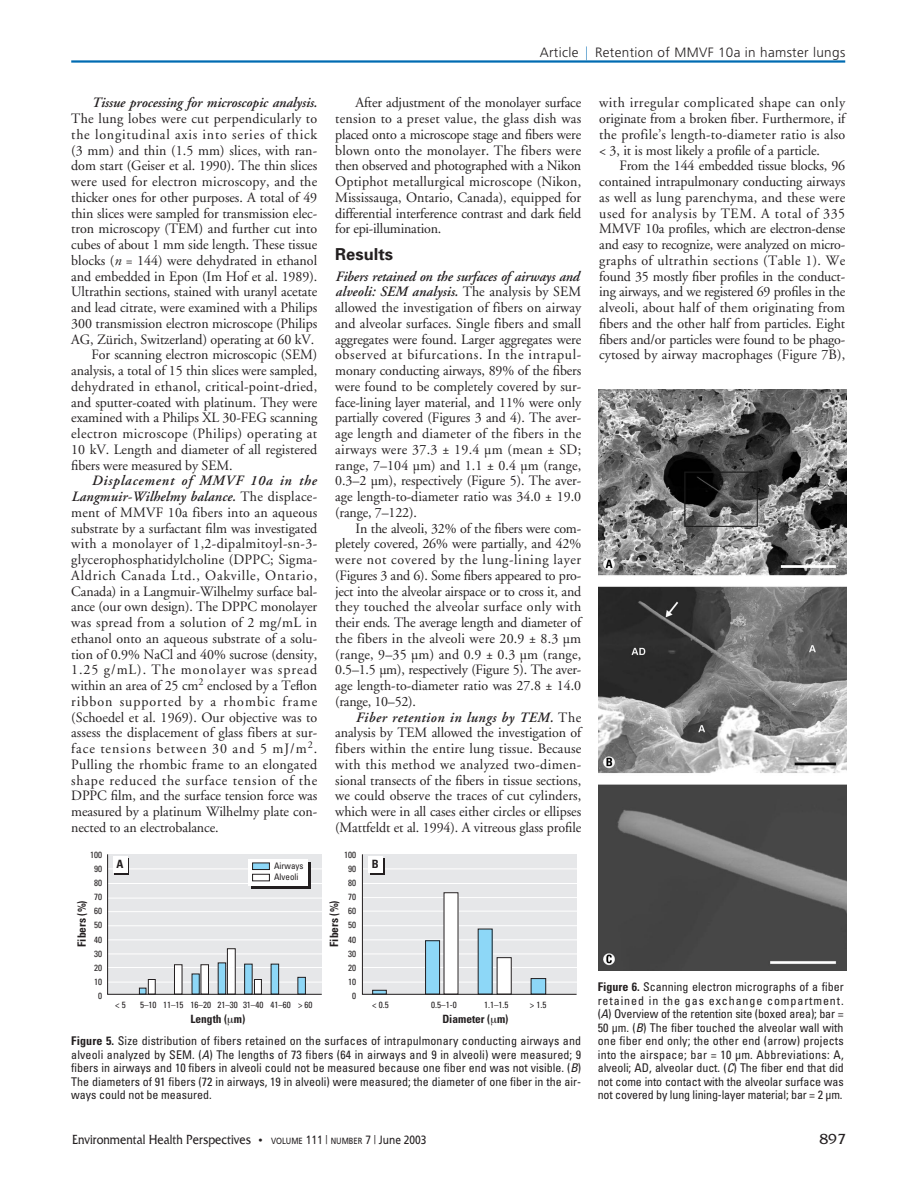
<style>
.page{position:relative;width:918px;height:1188px;background:#fff}
.page>*{position:absolute;margin:0;border:0;box-sizing:border-box;transform-origin:0 0}
.t1{font:700 16.5px "Univers";color:#231f20}
.t2{font:15px "Friz Quadrata IT Cby BT";color:#231f20}
.t3{font:14.25px/15.8px "Adobe Garamond";letter-spacing:-.005em;color:#231f20;text-align:justify}
.t4{font:14.25px "Adobe Garamond";letter-spacing:.02em;color:#231f20}
.t5{font:italic 600 14.25px "Adobe Garamond";letter-spacing:-.005em;color:#231f20}
.t6{font:14.25px "Adobe Garamond";letter-spacing:.035em;color:#231f20}
.t7{font:14.25px "Adobe Garamond";letter-spacing:.055em;color:#231f20}
.t8{font:13.5px "Friz Quadrata IT Cby BT";color:#231f20;scale:.85 1}
.t9{font:300 13.5px "Frutiger";letter-spacing:.025em;color:#231f20}
.t10{font:condensed 12px/13.5px "Univers";letter-spacing:-.005em;color:#231f20;text-align:justify}
.t11{font:700 condensed 11.4px "Univers";color:#231f20}
.t12{font:condensed 9px/14.1px "Univers";color:#231f20;text-align:right}
.s1{font-style:italic}
.s2{font-weight:600;font-style:italic}
.s3{font-size:18px;color:#006bb2}
.s4{font-weight:700}
.s5{font-size:10.5px}
.s6{font-family:"Frutiger";font-size:9px}
.s7{font-family:"Frutiger";font-size:12px}
.s8{font-family:"Frutiger";font-weight:300;font-size:12px}
</style>
<div class="page">
<hr style="left:71px;top:60px;width:774px;height:3px;background:#006bb2">
<svg style="left:107px;top:854px;width:470px;height:141px"></svg>
<div style="left:252px;top:863px;width:59px;height:26px;background:#231f20"></div>
<div style="left:249px;top:859px;width:59px;height:27px;background:#fff"></div>
<div style="left:253px;top:863px;width:16px;height:7px;background:#8dd7f7"></div>
<div style="left:252px;top:863px;width:18px;height:7px;border:1px solid #231f20"></div>
<div style="left:252px;top:874px;width:18px;height:7px;border:1px solid #231f20"></div>
<img style="left:599px;top:389px;width:248px;height:581px">
<p class="t5" style="left:92px;top:97px;width:227px">Tissue processing for microscopic analysis.</p>
<p class="t4" style="left:71px;top:113px;width:247px">The lung lobes were cut perpendicularly to</p>
<p class="t7" style="left:71px;top:128px;width:248px">the longitudinal axis into series of thick</p>
<p class="t3" style="left:71px;top:143px;width:248px">(3 mm) and thin (1.5 mm) slices, with ran-</p>
<p class="t3" style="left:71px;top:159px;width:247px">dom start (Geiser et al. 1990). The thin slices</p>
<p class="t4" style="left:71px;top:176px;width:248px">were used for electron microscopy, and the</p>
<p class="t3" style="left:71px;top:191px;width:248px">thicker ones for other purposes. A total of 49</p>
<p class="t3" style="left:71px;top:206px;width:248px">thin slices were sampled for transmission elec-</p>
<p class="t3" style="left:71px;top:222px;width:248px">tron microscopy (TEM) and further cut into</p>
<p class="t3" style="left:71px;top:238px;width:247px">cubes of about 1 mm side length. These tissue</p>
<p class="t3" style="left:71px;top:254px;width:247px">blocks (<span class="s1">n</span> = 144) were dehydrated in ethanol</p>
<p class="t3" style="left:71px;top:269px;width:247px">and embedded in Epon (Im Hof et al. 1989).</p>
<p class="t3" style="left:71px;top:285px;width:247px">Ultrathin sections, stained with uranyl acetate</p>
<p class="t3" style="left:71px;top:301px;width:248px">and lead citrate, were examined with a Philips</p>
<p class="t3" style="left:71px;top:317px;width:247px">300 transmission electron microscope (Philips</p>
<p class="t3" style="left:71px;top:332px;width:245px">AG, Zürich, Switzerland) operating at 60 kV.</p>
<p class="t3" style="left:91px;top:348px;width:227px">For scanning electron microscopic (SEM)</p>
<p class="t3" style="left:71px;top:364px;width:247px">analysis, a total of 15 thin slices were sampled,</p>
<p class="t4" style="left:71px;top:380px;width:247px">dehydrated in ethanol, critical-point-dried,</p>
<p class="t3" style="left:71px;top:395px;width:247px">and sputter-coated with platinum. They were</p>
<p class="t3" style="left:71px;top:411px;width:248px">examined with a Philips XL 30-FEG scanning</p>
<p class="t6" style="left:71px;top:428px;width:247px">electron microscope (Philips) operating at</p>
<p class="t3" style="left:71px;top:443px;width:248px">10 kV. Length and diameter of all registered</p>
<p class="t3" style="left:71px;top:458px;width:163px">fibers were measured by SEM.</p>
<p class="t3" style="left:71px;top:474px;width:248px;text-indent:20px"><span class="s2">Displacement of MMVF 10a in the Langmuir-Wilhelmy balance.</span> The displace&shy;ment of MMVF 10a fibers into an aqueous substrate by a surfactant film was investigated with a monolayer of 1,2-dipalmitoyl-sn-3- glycerophosphatidylcholine (DPPC; Sigma-Aldrich Canada Ltd., Oakville, Ontario, Canada) in a Langmuir-Wilhelmy surface bal&shy;ance (our own design). The DPPC monolayer was spread from a solution of 2 mg/mL in ethanol onto an aqueous substrate of a solu&shy;tion of 0.9% NaCl and 40% sucrose (density, 1.25 g/mL). The monolayer was spread within an area of 25 cm<sup>2</sup> enclosed by a Teflon ribbon supported by a rhombic frame (Schoedel et al. 1969). Our objective was to assess the displacement of glass fibers at sur&shy;face tensions between 30 and 5 mJ/m<sup>2</sup>.<br>Pulling the rhombic frame to an elongated shape reduced the surface tension of the DPPC film, and the surface tension force was measured by a platinum Wilhelmy plate con&shy;nected to an electrobalance.</p>
<p class="t9" style="left:540px;top:47px;width:307px">Article <span class="s3">|</span> Retention of MMVF 10a in hamster lungs</p>
<p class="t3" style="left:335px;top:96px;width:248px;text-indent:20px">After adjustment of the monolayer surface tension to a preset value, the glass dish was placed onto a microscope stage and fibers were blown onto the monolayer. The fibers were then observed and photographed with a Nikon Optiphot metallurgical microscope (Nikon, Mississauga, Ontario, Canada), equipped for differential interference contrast and dark field for epi-illumination.</p>
<p class="t1" style="left:335px;top:248px;width:59px">Results</p>
<p class="t3" style="left:335px;top:269px;width:248px;text-align:left"><span class="s2">Fibers retained on the surfaces of airways and alveoli: SEM analysis.</span> The analysis by SEM allowed the investigation of fibers on airway and alveolar surfaces. Single fibers and small aggregates were found. Larger aggregates were observed at bifurcations. In the intrapul&shy;monary conducting airways, 89% of the fibers were found to be completely covered by sur&shy;face-lining layer material, and 11% were only partially covered (Figures 3 and 4). The aver&shy;age length and diameter of the fibers in the airways were 37.3 ± 19.4 µm (mean ± SD; range, 7–104 µm) and 1.1 ± 0.4 µm (range, 0.3–2 µm), respectively (Figure 5). The aver&shy;age length-to-diameter ratio was 34.0 ± 19.0 (range, 7–122).</p>
<p class="t3" style="left:335px;top:521px;width:248px;text-indent:20px">In the alveoli, 32% of the fibers were com&shy;pletely covered, 26% were partially, and 42% were not covered by the lung-lining layer (Figures 3 and 6). Some fibers appeared to pro&shy;ject into the alveolar airspace or to cross it, and they touched the alveolar surface only with their ends. The average length and diameter of the fibers in the alveoli were 20.9 ± 8.3 µm (range, 9–35 µm) and 0.9 ± 0.3 µm (range, 0.5–1.5 µm), respectively (Figure 5). The aver&shy;age length-to-diameter ratio was 27.8 ± 14.0 (range, 10–52).</p>
<p class="t3" style="left:335px;top:710px;width:248px;text-indent:20px"><span class="s2">Fiber retention in lungs by TEM.</span> The analysis by TEM allowed the investigation of fibers within the entire lung tissue. Because with this method we analyzed two-dimen&shy;sional transects of the fibers in tissue sections, we could observe the traces of cut cylinders, which were in all cases either circles or ellipses (Mattfeldt et al. 1994). A vitreous glass profile</p>
<p class="t3" style="left:599px;top:96px;width:248px">with irregular complicated shape can only originate from a broken fiber. Furthermore, if the profile’s length-to-diameter ratio is also &lt; 3, it is most likely a profile of a particle.</p>
<p class="t3" style="left:599px;top:159px;width:248px;text-indent:20px">From the 144 embedded tissue blocks, 96 contained intrapulmonary conducting airways as well as lung parenchyma, and these were used for analysis by TEM. A total of 335<br>MMVF 10a profiles, which are electron-dense and easy to recognize, were analyzed on micro&shy;graphs of ultrathin sections (Table 1). We found 35 mostly fiber profiles in the conduct&shy;ing airways, and we registered 69 profiles in the alveoli, about half of them originating from fibers and the other half from particles. Eight fibers and/or particles were found to be phago&shy;cytosed by airway macrophages (Figure 7B),</p>
<p class="t12" style="left:90px;top:849px;width:13px">100<br>90<br>80<br>70<br>60<br>50<br>40<br>30<br>20<br>10<br>0</p>
<p class="t12" style="left:344px;top:849px;width:13px">100<br>90<br>80<br>70<br>60<br>50<br>40<br>30<br>20<br>10<br>0</p>
<p class="t11" style="left:116px;top:860px;width:8px">A</p>
<p class="t11" style="left:372px;top:860px;width:8px">B</p>
<p class="t12" style="left:274px;top:861px;width:31px;line-height:11.2px;text-align:left">Airways<br>Alveoli</p>
<p class="t11" style="left:77px;top:947px;width:48px;rotate:-90deg">Fibers (%)</p>
<p class="t11" style="left:330px;top:947px;width:48px;rotate:-90deg">Fibers (%)</p>
<p class="t12" style="left:115px;top:999px;width:12px">&lt; 5</p>
<p class="t12" style="left:140px;top:999px;width:174px">5–10 11–15 16–20 21–30 31–40 41–60 &gt; 60</p>
<p class="t11" style="left:191px;top:1015px;width:56px">Length ( m)</p>
<p class="t12" style="left:372px;top:999px;width:18px">&lt; 0.5</p>
<p class="t12" style="left:431px;top:999px;width:27px">0.5–1-0</p>
<p class="t12" style="left:484px;top:999px;width:26px">1.1–1.5</p>
<p class="t12" style="left:530px;top:999px;width:18px">&gt; 1.5</p>
<p class="t11" style="left:442px;top:1015px;width:68px">Diameter ( m)</p>
<p class="t10" style="left:71px;top:1035px;width:512px"><span class="s4">Figure 5.</span> Size distribution of fibers retained on the surfaces of intrapulmonary conducting airways and alveoli analyzed by SEM. (<span class="s1">A</span>) The lengths of 73 fibers (64 in airways and 9 in alveoli) were measured; 9 fibers in airways and 10 fibers in alveoli could not be measured because one fiber end was not visible. (<span class="s1">B</span>)<br>The diameters of 91 fibers (72 in airways, 19 in alveoli) were measured; the diameter of one fiber in the air&shy;ways could not be measured.</p>
<p class="t10" style="left:598px;top:982px;width:248px"><span class="s4">Figure 6.</span> Scanning electron micrographs of a fiber retained in the gas exchange compartment. (<span class="s1">A</span>) Overview of the retention site (boxed area); bar = 50 µm. (<span class="s1">B</span>) The fiber touched the alveolar wall with one fiber end only; the other end (arrow) projects into the airspace; bar = 10 µm. Abbreviations: A, alveoli; AD, alveolar duct. (<span class="s1">C</span>) The fiber end that did not come into contact with the alveolar surface was not covered by lung lining-layer material; bar = 2 µm.</p>
<p class="t8" style="left:72px;top:1134px;width:419px">Environmental Health Perspectives <span class="s5">•</span> <span class="s6">VOLUME</span> <span class="s7">111</span> <span class="s8">|</span> <span class="s6">NUMBER</span> <span class="s7">7</span> <span class="s8">|</span> <span class="s7">June 2003</span></p>
<p class="t2" style="left:819px;top:1133px;width:28px">897</p>
</div>
